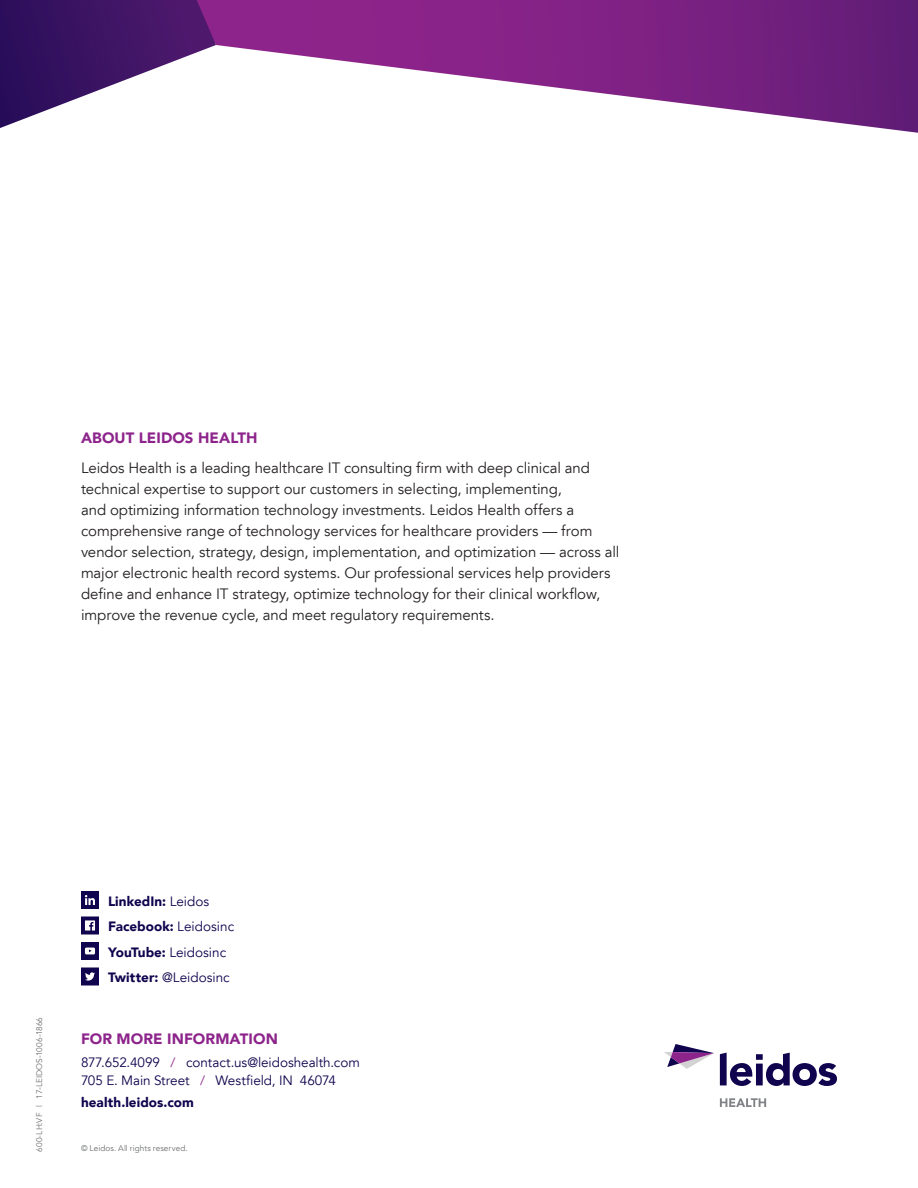
<style>
.page{position:relative;width:918px;height:1188px;background:#fff}
.page>*{position:absolute;margin:0;border:0;box-sizing:border-box;transform-origin:0 0}
.t1{font:15px/21px "Avenir LT";letter-spacing:-.005em;color:#231f20}
.FOR_MORE_INFORMATION{font:900 15px "Avenir LT";letter-spacing:.005em;color:#8d248b}
.POC_INFO{font:13.5px "Avenir LT";letter-spacing:-.005em;color:#10044e}
.BODY{font:900 13.5px "Avenir LT";letter-spacing:.005em;color:#10044e}
.BODY-2{font:13.5px "Avenir LT";color:#10044e}
.COPYRIGHT{font:8.25px "Avenir LT";letter-spacing:.005em;color:#6d6f71}
.s1{font-weight:400}
.s2{font-weight:900}
.s3{color:#8d248b}
</style>
<div class="page">
<svg style="left:0;top:0;width:189px;height:128px"></svg>
<svg style="left:189px;top:0;width:729px;height:133px"></svg>
<svg style="left:720px;top:1053px;width:117px;height:33px"></svg>
<svg style="left:664px;top:1044px;width:50px;height:25px"></svg>
<svg style="left:720px;top:1098px;width:46px;height:9px"></svg>
<svg style="left:81px;top:942px;width:18px;height:18px"></svg>
<svg style="left:81px;top:968px;width:18px;height:18px"></svg>
<svg style="left:81px;top:891px;width:18px;height:18px"></svg>
<svg style="left:81px;top:917px;width:18px;height:18px"></svg>
<p class="FOR_MORE_INFORMATION" style="left:81px;top:429px;width:178px">ABOUT LEIDOS HEALTH</p>
<p class="t1" style="left:81px;top:458px;width:540px">Leidos Health is a leading healthcare IT consulting firm with deep clinical and technical expertise to support our customers in selecting, implementing,<br>and optimizing information technology investments. Leidos Health offers a comprehensive range of technology services for healthcare providers — from vendor selection, strategy, design, implementation, and optimization — across all major electronic health record systems. Our professional services help providers define and enhance IT strategy, optimize technology for their clinical workflow, improve the revenue cycle, and meet regulatory requirements.</p>
<p class="COPYRIGHT" style="left:35px;top:1152px;width:137px;rotate:-90deg">600-LH:VF | 17-LEIDOS-1006-1866</p>
<p class="BODY" style="left:108px;top:893px;width:103px">LinkedIn: <span class="s1">Leidos</span></p>
<p class="BODY" style="left:108px;top:918px;width:128px">Facebook: <span class="s1">Leidosinc</span></p>
<p class="BODY-2" style="left:108px;top:944px;width:120px"><span class="s2">YouTube:</span> Leidosinc</p>
<p class="BODY-2" style="left:108px;top:970px;width:123px"><span class="s2">Twitter:</span> @Leidosinc</p>
<p class="FOR_MORE_INFORMATION" style="left:81px;top:1030px;width:198px">FOR MORE INFORMATION</p>
<p class="POC_INFO" style="left:81px;top:1054px;width:280px">877.652.4099 <span class="s3">/</span> contact.us@leidoshealth.com</p>
<p class="POC_INFO" style="left:81px;top:1072px;width:256px">705 E. Main Street <span class="s3">/</span> Westfield, IN 46074</p>
<p class="BODY" style="left:81px;top:1094px;width:114px">health.leidos.com</p>
<p class="COPYRIGHT" style="left:81px;top:1143px;width:108px">© Leidos. All rights reserved.</p>
</div>
